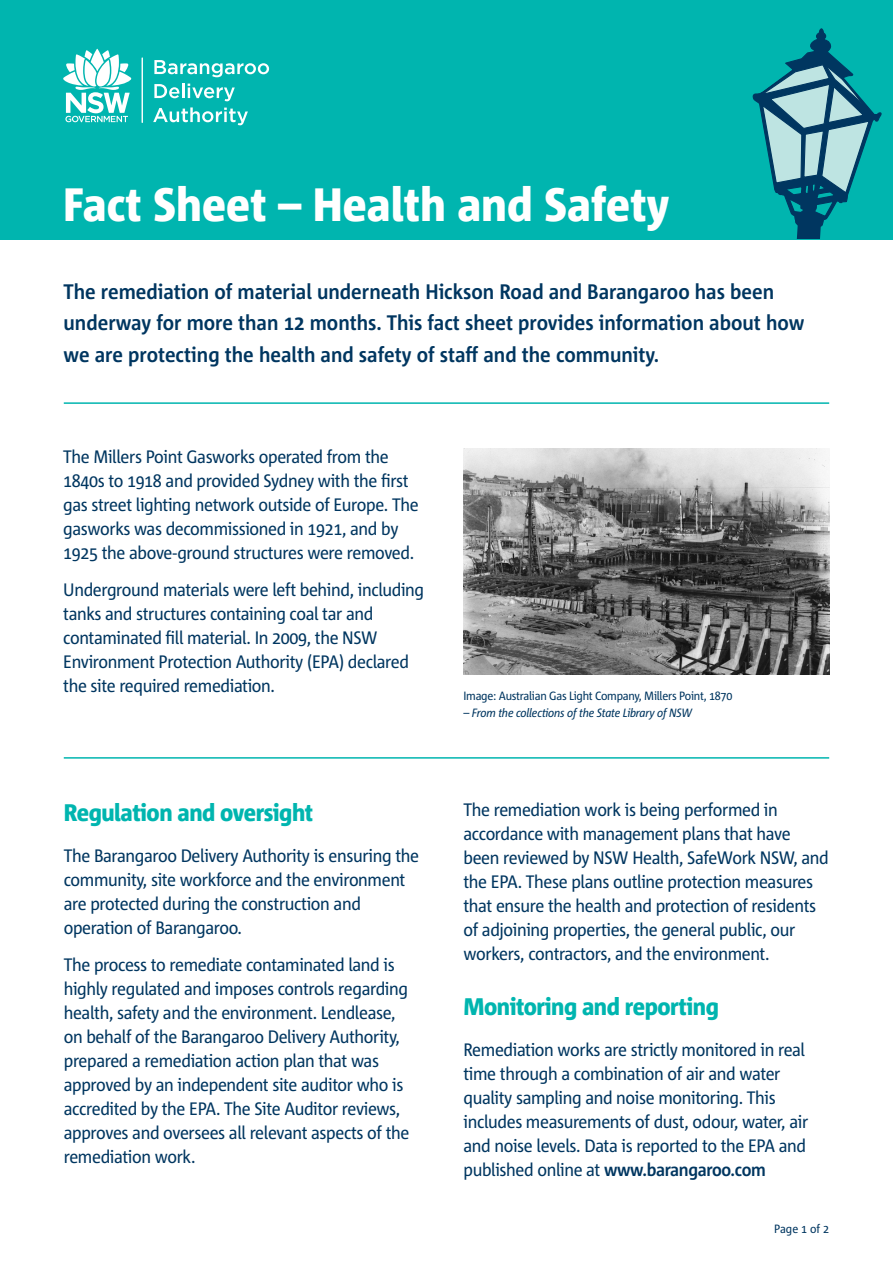
<style>
.page{position:relative;width:893px;height:1263px;background:#fff}
.page>*{position:absolute;margin:0;border:0;box-sizing:border-box;transform-origin:0 0}
.t1{font:800 46.8px "Corpid C1 S Cd";color:#fff}
.t2{font:800 24px "Corpid C1 S Cd";letter-spacing:-.02em;color:#00b5af}
.t3{font:700 21px/31.5px "Corpid C1 S Cd";color:#003660}
.t4{font:18px/24px "Corpid C1 S Cd";letter-spacing:-.02em;color:#003660}
.t5{font:12px "Corpid C1 S Cd";letter-spacing:-.02em;color:#003660}
.t6{font:italic 12px "Corpid C1 S Cd";letter-spacing:-.02em;color:#003660}
.s1{font-weight:700}
</style>
<div class="page">
<div style="left:0;top:0;width:893px;height:239px;background:#00b5af"></div>
<svg style="left:752px;top:28px;width:130px;height:211px"></svg>
<svg style="left:63px;top:49px;width:68px;height:73px"></svg>
<hr style="left:142px;top:57px;width:1px;height:66px;background:#fff">
<svg style="left:154px;top:60px;width:115px;height:17px"></svg>
<svg style="left:154px;top:83px;width:81px;height:18px"></svg>
<svg style="left:153px;top:107px;width:95px;height:18px"></svg>
<hr style="left:64px;top:757px;width:765px;height:2px;background:#00b5af">
<hr style="left:64px;top:402px;width:765px;height:2px;background:#00b5af">
<img style="left:464px;top:449px;width:365px;height:226px">
<h1 class="t1" style="left:63px;top:175px;width:607px">Fact Sheet – Health and Safety</h1>
<p class="t3" style="left:64px;top:275px;width:742px">The remediation of material underneath Hickson Road and Barangaroo has been underway for more than 12 months. This fact sheet provides information about how we are protecting the health and safety of staff and the community.</p>
<p class="t4" style="left:63px;top:444px;width:357px">The Millers Point Gasworks operated from the 1840s to 1918 and provided Sydney with the first gas street lighting network outside of Europe. The gasworks was decommissioned in 1921, and by 1925 the above-ground structures were removed.</p>
<p class="t4" style="left:63px;top:577px;width:362px">Underground materials were left behind, including tanks and structures containing coal tar and contaminated fill material. In 2009, the NSW Environment Protection Authority (EPA) declared the site required remediation.</p>
<h2 class="t2" style="left:64px;top:797px;width:251px">Regulation and oversight</h2>
<p class="t4" style="left:64px;top:843px;width:357px">The Barangaroo Delivery Authority is ensuring the community, site workforce and the environment are protected during the construction and operation of Barangaroo.</p>
<p class="t4" style="left:64px;top:952px;width:347px">The process to remediate contaminated land is highly regulated and imposes controls regarding health, safety and the environment. Lendlease, on behalf of the Barangaroo Delivery Authority, prepared a remediation action plan that was approved by an independent site auditor who is accredited by the EPA. The Site Auditor reviews, approves and oversees all relevant aspects of the remediation work.</p>
<p class="t5" style="left:463px;top:688px;width:270px">Image: Australian Gas Light Company, Millers Point, 1870</p>
<p class="t6" style="left:463px;top:705px;width:230px">– From the collections of the State Library of NSW</p>
<p class="t4" style="left:463px;top:797px;width:367px">The remediation work is being performed in accordance with management plans that have been reviewed by NSW Health, SafeWork NSW, and the EPA. These plans outline protection measures that ensure the health and protection of residents of adjoining properties, the general public, our workers, contractors, and the environment.</p>
<h2 class="t2" style="left:463px;top:991px;width:257px">Monitoring and reporting</h2>
<p class="t4" style="left:463px;top:1037px;width:346px">Remediation works are strictly monitored in real time through a combination of air and water quality sampling and noise monitoring. This includes measurements of dust, odour, water, air and noise levels. Data is reported to the EPA and published online at <span class="s1">www.barangaroo.com</span></p>
<p class="t5" style="left:774px;top:1221px;width:56px">Page 1 of 2</p>
</div>
